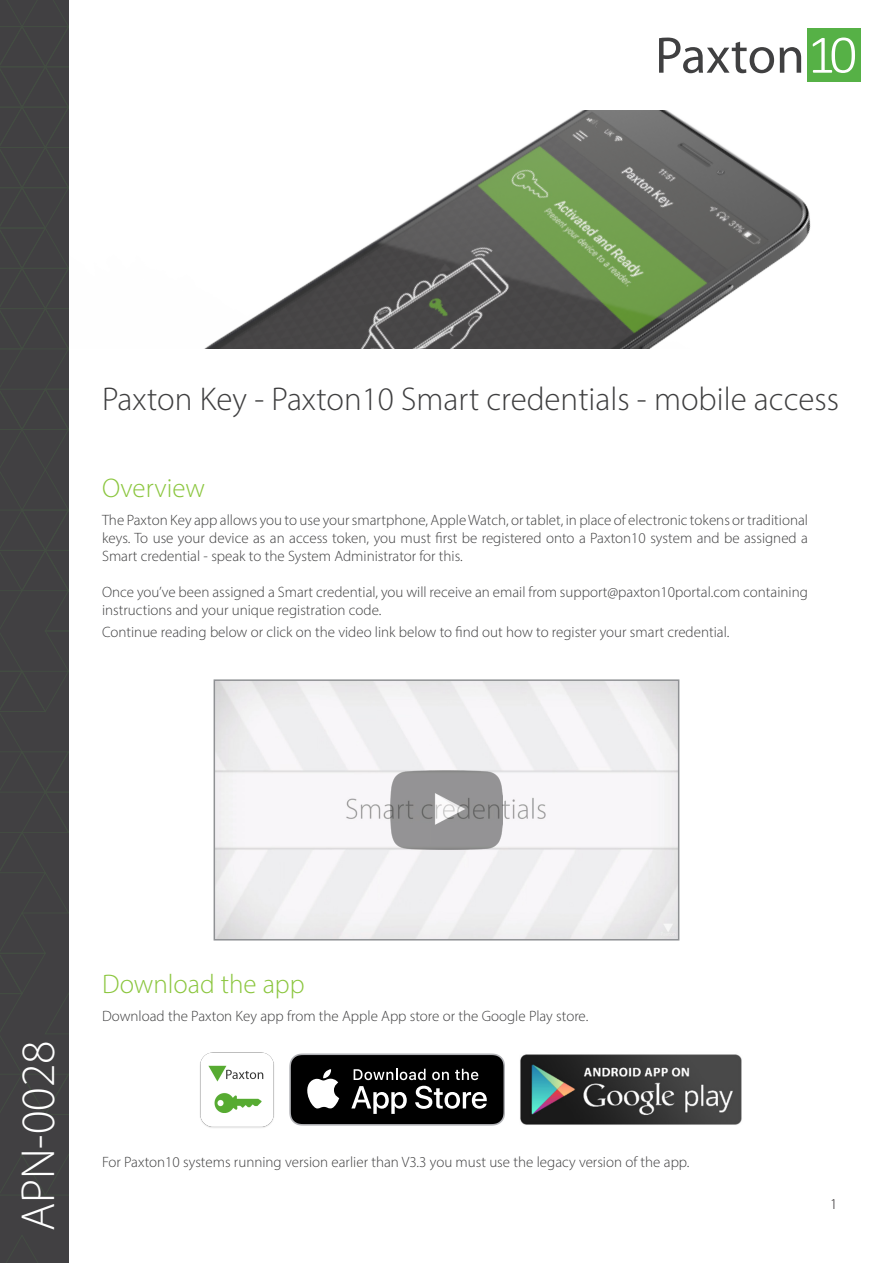
<style>
.page{position:relative;width:893px;height:1263px;background:#fff}
.page>*{position:absolute;margin:0;border:0;box-sizing:border-box;transform-origin:0 0}
.t1{font:300 48px "Myriad Pro";color:#fff}
.t2{font:300 33px "Myriad Pro";color:#3e3e3f}
.t3{font:300 27px "Myriad Pro";color:#8bc63e}
.t4{font:300 15px/18px "Myriad Pro";color:#3e3e3f;text-align:justify}
.t5{font:300 15px "Myriad Pro";color:#231f20}
</style>
<div class="page">
<img style="left:204px;top:110px;width:607px;height:239px">
<div style="left:0;top:0;width:69px;height:1263px;background:#414042"></div>
<svg style="left:6px;top:1236px;width:32px;height:27px"></svg>
<svg style="left:0;top:0;width:69px;height:1195px"></svg>
<div style="left:807px;top:29px;width:53px;height:53px;background:#56b146"></div>
<svg style="left:813px;top:38px;width:42px;height:35px"></svg>
<svg style="left:659px;top:38px;width:115px;height:35px"></svg>
<svg style="left:780px;top:47px;width:21px;height:26px"></svg>
<svg style="left:595px;top:120px;width:13px;height:13px"></svg>
<svg style="left:290px;top:1053px;width:215px;height:72px;background:#313232"></svg>
<img style="left:520px;top:1054px;width:222px;height:71px">
<img style="left:200px;top:1052px;width:74px;height:76px">
<img style="left:217px;top:682px;width:459px;height:255px">
<div style="left:214px;top:679px;width:465px;height:261px;border:2px solid #8f9194"></div>
<img style="left:391px;top:771px;width:111px;height:78px">
<p class="t2" style="left:102px;top:379px;width:738px">Paxton Key - Paxton10 Smart credentials - mobile access</p>
<p class="t3" style="left:102px;top:472px;width:105px">Overview</p>
<p class="t4" style="left:102px;top:511px;width:707px">The Paxton Key app allows you to use your smartphone, Apple Watch, or tablet, in place of electronic tokens or traditional keys. To use your device as an access token, you must first be registered onto a Paxton10 system and be assigned a Smart credential - speak to the System Administrator for this.</p>
<p class="t4" style="left:102px;top:583px;width:707px">Once you’ve been assigned a Smart credential, you will receive an email from support@paxton10portal.com containing instructions and your unique registration code.</p>
<p class="t4" style="left:102px;top:623px;width:629px">Continue reading below or click on the video link below to find out how to register your smart credential.</p>
<p class="t1" style="left:9px;top:1231px;width:192px;rotate:-90deg">APN-0028</p>
<p class="t3" style="left:102px;top:968px;width:204px">Download the app</p>
<p class="t4" style="left:102px;top:1007px;width:488px">Download the Paxton Key app from the Apple App store or the Google Play store.</p>
<p class="t4" style="left:102px;top:1153px;width:589px">For Paxton10 systems running version earlier than V3.3 you must use the legacy version of the app.</p>
<p class="t5" style="left:830px;top:1195px;width:9px">1</p>
</div>
